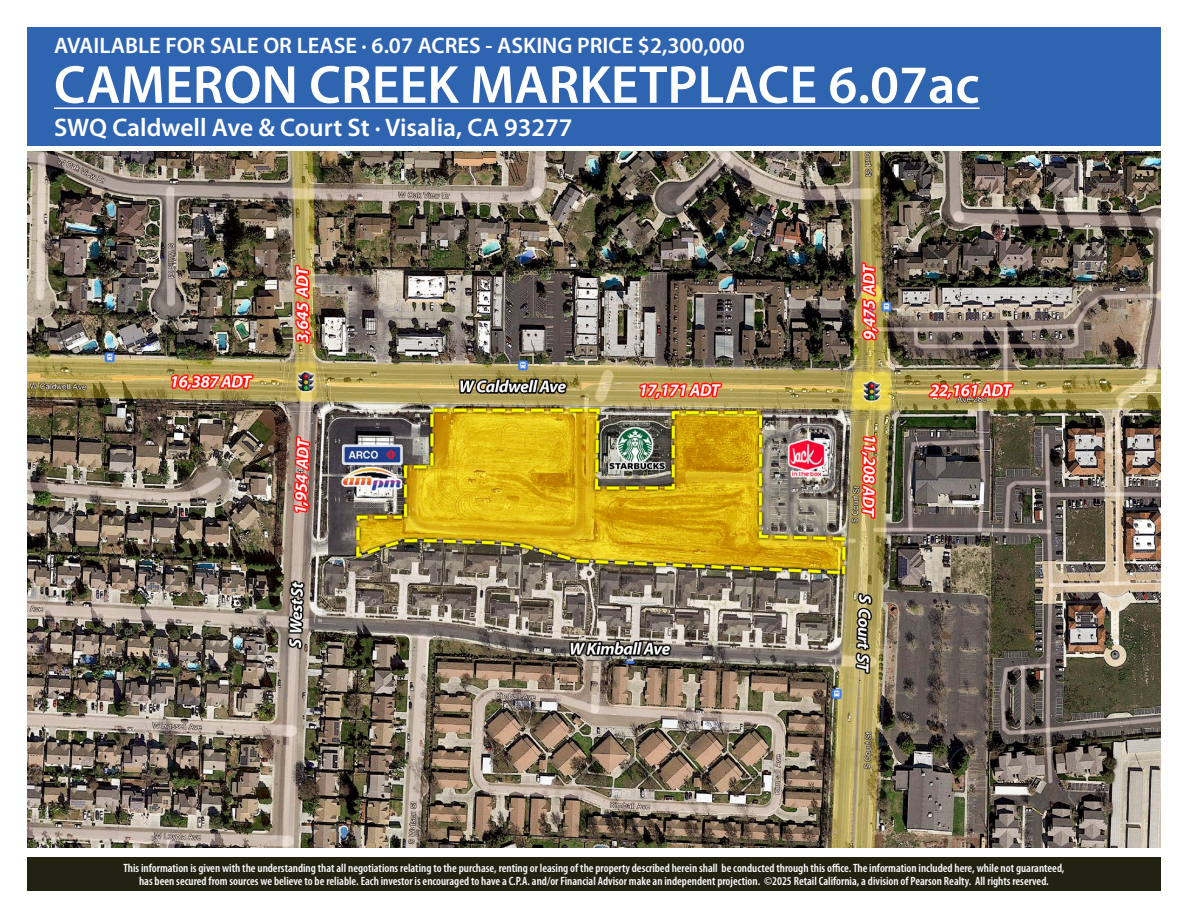
<style>
.page{position:relative;width:1188px;height:918px;background:#fff}
.page>*{position:absolute;margin:0;border:0;box-sizing:border-box;transform-origin:0 0}
.t1{font:600 54px "Myriad Pro";color:#fff}
.t2{font:600 25.5px "Myriad Pro";color:#fff}
.t3{font:600 22.5px "Myriad Pro";color:#fff}
.t4{font:600 condensed 12px/13.5px "Myriad Pro";color:#fff;text-align:center}
</style>
<div class="page">
<div style="left:27px;top:857px;width:1134px;height:34px;background:#222213"></div>
<div style="left:27px;top:27px;width:1134px;height:118px;background:#2f64b0"></div>
<hr style="left:54px;top:107px;width:926px;height:2px;background:#fff">
<img style="left:27px;top:152px;width:1134px;height:695px">
<h3 class="t3" style="left:54px;top:31px;width:693px">AVAILABLE FOR SALE OR LEASE · 6.07 ACRES - ASKING PRICE $2,300,000</h3>
<h1 class="t1" style="left:54px;top:50px;width:927px">CAMERON CREEK MARKETPLACE 6.07ac</h1>
<h2 class="t2" style="left:54px;top:111px;width:520px">SWQ Caldwell Ave &amp; Court St · Visalia, CA 93277</h2>
<p class="t4" style="left:123px;top:861px;width:943px">This information is given with the understanding that all negotiations relating to the purchase, renting or leasing of the property described herein shall be conducted through this office. The information included here, while not guaranteed, has been secured from sources we believe to be reliable. Each investor is encouraged to have a C.P.A. and/or Financial Advisor make an independent projection. ©2025 Retail California, a division of Pearson Realty. All rights reserved.</p>
</div>
